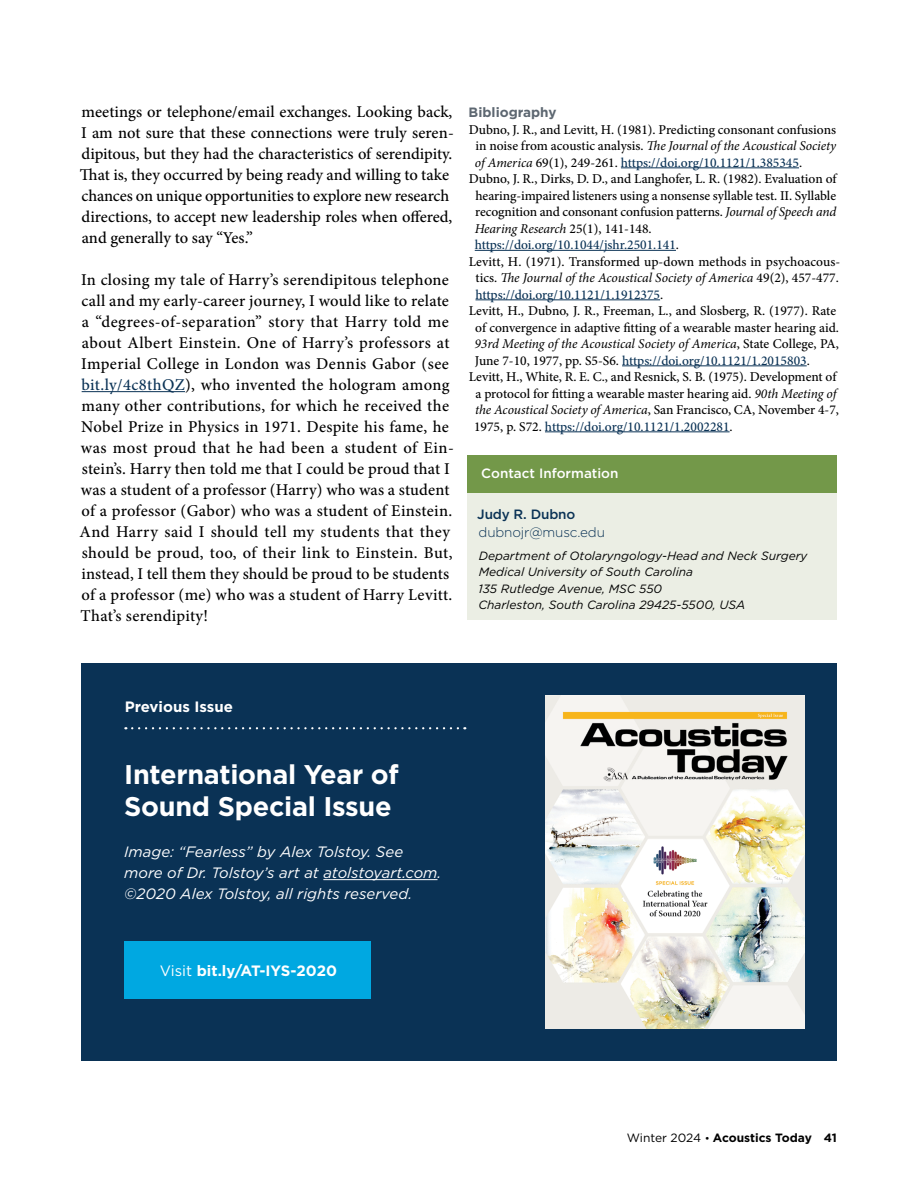
<style>
.page{position:relative;width:918px;height:1188px;background:#fff}
.page>*{position:absolute;margin:0;border:0;box-sizing:border-box;transform-origin:0 0}
.House_Ad_-_Title{font:700 27px/31.5px "Gotham";letter-spacing:-.01em;color:#fff}
.body{font:500 16.5px/21px "Minion Pro";letter-spacing:.01em;color:#000}
.House_Ad_-_body{font:italic 15px/21px "Gotham";color:#fff}
.House_Ad_-_body-2{font:700 15px "Gotham";color:#fff}
.House_Ad_title_-_All_Caps__Blue{font:700 15px "Gotham";color:#fff}
.References{font:500 13.5px/16.5px "Minion Pro";color:#000;text-align:justify}
.References-2{font:500 13.5px "Minion Pro";color:#0a3255}
.About_the_Authors_title{font:500 13.5px "Gotham";color:#fff}
.Author_name_and_email{font:300 13.5px "Gotham";letter-spacing:-.01em;color:#0a3255}
.Heading_4{font:700 13.5px "Gotham";color:#5d6771}
.Author_name_and_email-2{font:500 13.5px "Gotham";letter-spacing:-.01em;color:#0a3255}
.Author_address{font:italic 12px/16.5px "Gotham";color:#000}
.t1{font:700 12px "Gotham";color:#000}
.s1{color:#0a3255}
.s2{font-weight:400;font-style:italic}
.s3{color:#000}
.s4{font-weight:400}
.s5{font-weight:400;font-size:10.5px}
</style>
<div class="page">
<hr style="left:82px;top:391px;width:103px;height:1px;background:#0a3255">
<hr style="left:621px;top:168px;width:178px;height:1px;background:#0a3255">
<hr style="left:475px;top:250px;width:201px;height:1px;background:#0a3255">
<hr style="left:475px;top:300px;width:185px;height:1px;background:#0a3255">
<hr style="left:622px;top:366px;width:185px;height:1px;background:#0a3255">
<hr style="left:545px;top:432px;width:185px;height:1px;background:#0a3255">
<div style="left:468px;top:488px;width:369px;height:132px;background:#ebeee4"></div>
<div style="left:468px;top:456px;width:369px;height:37px;background:#739849"></div>
<div style="left:81px;top:663px;width:756px;height:398px;background:#0a3255"></div>
<hr style="left:323px;top:879px;width:115px;height:1px;background:#fff">
<svg style="left:132px;top:727px;width:333px;height:2px"></svg>
<img style="left:545px;top:695px;width:260px;height:333px">
<div style="left:124px;top:941px;width:246px;height:57px;background:#00a8e1"></div>
<p class="body" style="left:80px;top:101px;width:375px">meetings or telephone/email exchanges. Looking back, I am not sure that these connections were truly seren&shy;dipitous, but they had the characteristics of serendipity.<br>That is, they occurred by being ready and willing to take chances on unique opportunities to explore new research directions, to accept new leadership roles when offered, and generally to say “Yes.”</p>
<p class="body" style="left:80px;top:269px;width:376px">In closing my tale of Harry’s serendipitous telephone call and my early-career journey, I would like to relate a “degrees-of-separation” story that Harry told me about Albert Einstein. One of Harry’s professors at Imperial College in London was Dennis Gabor (see <span class="s1">bit.ly/4c8thQZ</span>), who invented the hologram among many other contributions, for which he received the Nobel Prize in Physics in 1971. Despite his fame, he was most proud that he had been a student of Ein&shy;stein’s. Harry then told me that I could be proud that I was a student of a professor (Harry) who was a student of a professor (Gabor) who was a student of Einstein.<br>And Harry said I should tell my students that they should be proud, too, of their link to Einstein. But, instead, I tell them they should be proud to be students of a professor (me) who was a student of Harry Levitt.<br>That’s serendipity!</p>
<p class="Heading_4" style="left:469px;top:103px;width:89px">Bibliography</p>
<p class="References" style="left:475px;top:121px;width:363px;text-indent:-6px">Dubno, J. R., and Levitt, H. (1981). Predicting consonant confusions in noise from acoustic analysis. <span class="s2">The Journal of the Acoustical Society of America</span> 69(1), 249-261. <span class="s1">https://doi.org/10.1121/1.385345</span>.</p>
<p class="References" style="left:475px;top:170px;width:363px;text-indent:-6px">Dubno, J. R., Dirks, D. D., and Langhofer, L. R. (1982). Evaluation of hearing-impaired listeners using a nonsense syllable test. II. Syllable recognition and consonant confusion patterns. <span class="s2">Journal of Speech and Hearing Research</span> 25(1), 141-148.</p>
<p class="References-2" style="left:475px;top:236px;width:206px">https://doi.org/10.1044/jshr.2501.141<span class="s3">.</span></p>
<p class="References" style="left:475px;top:253px;width:366px;text-indent:-7px">Levitt, H. (1971). Transformed up‐down methods in psychoacous&shy;tics. <span class="s2">The Journal of the Acoustical Society of America</span> 49(2), 457-477. <span class="s1">https://doi.org/10.1121/1.1912375</span>.</p>
<p class="References" style="left:475px;top:302px;width:366px;text-align:left;text-indent:-6px">Levitt, H., Dubno, J. R., Freeman, L., and Slosberg, R. (1977). Rate of convergence in adaptive fitting of a wearable master hearing aid.<br><span class="s2">93rd Meeting of the Acoustical Society of America</span>, State College, PA, June 7-10, 1977, pp. S5-S6. <span class="s1">https://doi.org/10.1121/1.2015803</span>.</p>
<p class="References" style="left:474px;top:368px;width:366px;text-align:left;text-indent:-5px">Levitt, H., White, R. E. C., and Resnick, S. B. (1975). Development of a protocol for fitting a wearable master hearing aid. <span class="s2">90th Meeting of the Acoustical Society of America</span>, San Francisco, CA, November 4-7, 1975, p. S72. <span class="s1">https://doi.org/10.1121/1.2002281</span>.</p>
<p class="About_the_Authors_title" style="left:481px;top:465px;width:139px">Contact Information</p>
<p class="Author_name_and_email-2" style="left:477px;top:505px;width:100px">Judy R. Dubno</p>
<p class="Author_name_and_email" style="left:479px;top:523px;width:128px">dubnojr@musc.edu</p>
<p class="Author_address" style="left:478px;top:547px;width:331px">Department of Otolaryngology-Head and Neck Surgery Medical University of South Carolina<br>135 Rutledge Avenue, MSC 550<br>Charleston, South Carolina 29425-5500, USA</p>
<p class="House_Ad_title_-_All_Caps__Blue" style="left:125px;top:697px;width:110px">Previous Issue</p>
<p class="House_Ad_-_Title" style="left:124px;top:759px;width:276px">International Year of<br>Sound Special Issue</p>
<p class="House_Ad_-_body" style="left:124px;top:841px;width:319px">Image: “Fearless” by Alex Tolstoy. See more of Dr. Tolstoy’s art at atolstoyart.com. ©2020 Alex Tolstoy, all rights reserved.</p>
<p class="House_Ad_-_body-2" style="left:160px;top:960px;width:179px"><span class="s4">Visit</span> bit.ly/AT-IYS-2020</p>
<p class="t1" style="left:627px;top:1130px;width:212px"><span class="s4">Winter 2024</span> <span class="s5">•</span> Acoustics Today 41</p>
</div>
